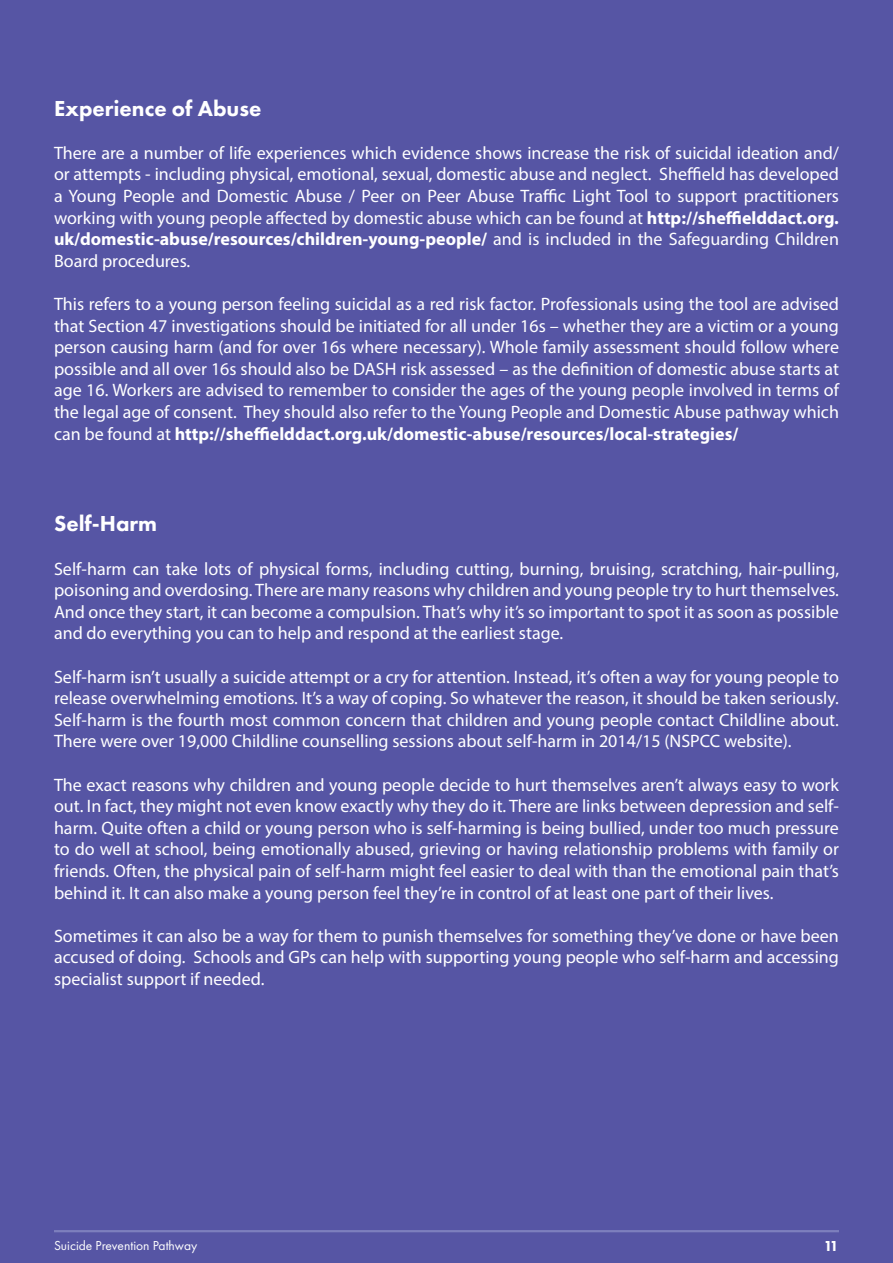
<style>
.page{position:relative;width:893px;height:1263px;background:#5655a4}
.page>*{position:absolute;margin:0;border:0;box-sizing:border-box;transform-origin:0 0}
.t1{font:800 22.5px "Futura PT";color:#fff}
.t2{font:18px/21.6px "Myriad Pro";color:#fff;text-align:justify}
.t3{font:800 15px "Futura PT";color:#fff}
.t4{font:13.5px "Futura PT";color:#fff}
.s1{font-weight:700}
</style>
<div class="page">
<hr style="left:54px;top:1230px;width:785px;height:2px;background:#7d7fbd">
<p class="t1" style="left:54px;top:94px;width:209px">Experience of Abuse</p>
<p class="t2" style="left:54px;top:142px;width:786px">There are a number of life experiences which evidence shows increase the risk of suicidal ideation and/ or attempts - including physical, emotional, sexual, domestic abuse and neglect. Sheffield has developed a Young People and Domestic Abuse / Peer on Peer Abuse Traffic Light Tool to support practitioners working with young people affected by domestic abuse which can be found at <span class="s1">http://sheffielddact.org. uk/domestic-abuse/resources/children-young-people/</span> and is included in the Safeguarding Children Board procedures.</p>
<p class="t2" style="left:54px;top:293px;width:786px">This refers to a young person feeling suicidal as a red risk factor. Professionals using the tool are advised that Section 47 investigations should be initiated for all under 16s – whether they are a victim or a young person causing harm (and for over 16s where necessary). Whole family assessment should follow where possible and all over 16s should also be DASH risk assessed – as the definition of domestic abuse starts at age 16. Workers are advised to remember to consider the ages of the young people involved in terms of the legal age of consent. They should also refer to the Young People and Domestic Abuse pathway which can be found at <span class="s1">http://sheffielddact.org.uk/domestic-abuse/resources/local-strategies/</span></p>
<p class="t1" style="left:54px;top:510px;width:105px">Self-Harm</p>
<p class="t2" style="left:54px;top:557px;width:786px">Self-harm can take lots of physical forms, including cutting, burning, bruising, scratching, hair-pulling, poisoning and overdosing. There are many reasons why children and young people try to hurt themselves.<br>And once they start, it can become a compulsion. That’s why it’s so important to spot it as soon as possible and do everything you can to help and respond at the earliest stage.</p>
<p class="t2" style="left:54px;top:665px;width:786px">Self-harm isn’t usually a suicide attempt or a cry for attention. Instead, it’s often a way for young people to release overwhelming emotions. It’s a way of coping. So whatever the reason, it should be taken seriously.<br>Self-harm is the fourth most common concern that children and young people contact Childline about.<br>There were over 19,000 Childline counselling sessions about self-harm in 2014/15 (NSPCC website).</p>
<p class="t2" style="left:54px;top:773px;width:786px">The exact reasons why children and young people decide to hurt themselves aren’t always easy to work out. In fact, they might not even know exactly why they do it. There are links between depression and self&shy;harm. Quite often a child or young person who is self-harming is being bullied, under too much pressure to do well at school, being emotionally abused, grieving or having relationship problems with family or friends. Often, the physical pain of self-harm might feel easier to deal with than the emotional pain that’s behind it. It can also make a young person feel they’re in control of at least one part of their lives.</p>
<p class="t2" style="left:54px;top:925px;width:786px">Sometimes it can also be a way for them to punish themselves for something they’ve done or have been accused of doing. Schools and GPs can help with supporting young people who self-harm and accessing specialist support if needed.</p>
<p class="t4" style="left:54px;top:1237px;width:145px">Suicide Prevention Pathway</p>
<p class="t3" style="left:824px;top:1236px;width:17px">11</p>
</div>
